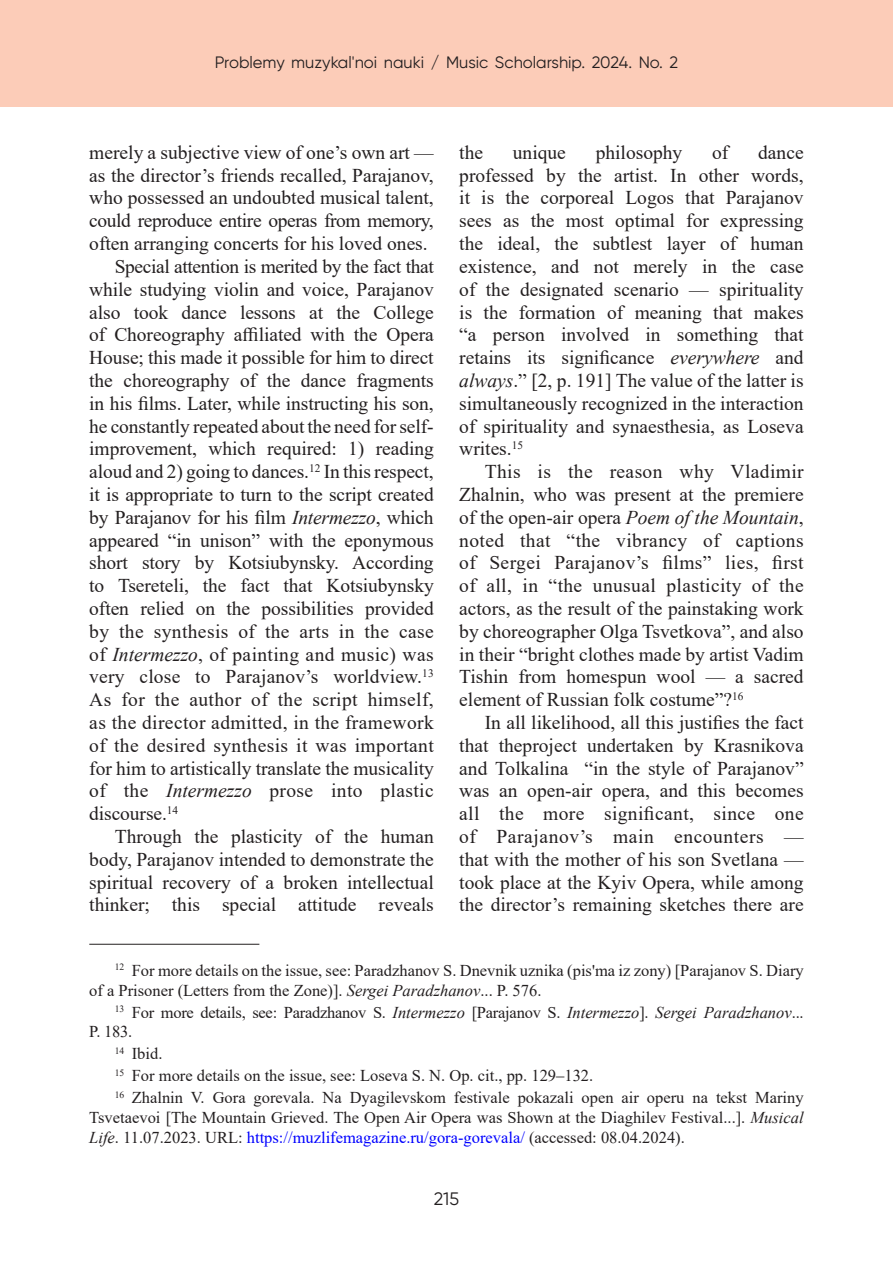
<style>
.page{position:relative;width:893px;height:1263px;background:#fff}
.page>*{position:absolute;margin:0;border:0;box-sizing:border-box;transform-origin:0 0}
.Текст{font:19.5px/22.8px "Times New Roman";color:#231f20;text-align:justify}
.t1{font:18px "Gilroy";color:#231f20}
.Примечание{font:16.5px/19.8px "Times New Roman";color:#231f20}
.t2{font:16.5px "Gilroy";color:#231f20}
.s1{font-style:italic}
.s2{color:#00f}
</style>
<div class="page">
<div style="left:0;top:0;width:893px;height:107px;background:#fcccb8"></div>
<hr style="left:89px;top:944px;width:170px;height:1px;background:#231f20">
<p class="t2" style="left:215px;top:53px;width:465px">Problemy muzykal'noi nauki / Music Scholarship. 2024. No. 2</p>
<p class="Текст" style="left:89px;top:140px;width:346px">merely a subjective view of one’s own art — as the director’s friends recalled, Parajanov, who possessed an undoubted musical talent, could reproduce entire operas from memory, often arranging concerts for his loved ones.</p>
<p class="Текст" style="left:89px;top:254px;width:346px;text-indent:26px">Special attention is merited by the fact that while studying violin and voice, Parajanov also took dance lessons at the College of Choreography affiliated with the Opera House; this made it possible for him to direct the choreography of the dance fragments in his films. Later, while instructing his son, he constantly repeated about the need for self&shy;improvement, which required: 1) reading aloud and 2) going to dances.<sup>12</sup> In this respect, it is appropriate to turn to the script created by Parajanov for his film <span class="s1">Intermezzo</span>, which appeared “in unison” with the eponymous short story by Kotsiubynsky. According to Tsereteli, the fact that Kotsiubynsky often relied on the possibilities provided by the synthesis of the arts in the case of <span class="s1">Intermezzo</span>, of painting and music) was very close to Parajanov’s worldview.<sup>13<br></sup>As for the author of the script himself, as the director admitted, in the framework of the desired synthesis it was important for him to artistically translate the musicality of the <span class="s1">Intermezzo</span> prose into plastic discourse.<sup>14</sup></p>
<p class="Текст" style="left:89px;top:824px;width:346px;text-indent:26px">Through the plasticity of the human body, Parajanov intended to demonstrate the spiritual recovery of a broken intellectual thinker; this special attitude reveals</p>
<p class="Текст" style="left:459px;top:140px;width:346px;text-indent:299px">dance professed by the artist. In other words, it is the corporeal Logos that Parajanov sees as the most optimal for expressing the ideal, the subtlest layer of human existence, and not merely in the case of the designated scenario — spirituality is the formation of meaning that makes “a person involved in something that retains its significance <span class="s1">everywhere</span> and <span class="s1">always</span>.” [2, p. 191] The value of the latter is simultaneously recognized in the interaction of spirituality and synaesthesia, as Loseva writes.<sup>15</sup></p>
<p class="Текст" style="left:459px;top:460px;width:346px;text-indent:26px">This is the reason why Vladimir Zhalnin, who was present at the premiere of the open-air opera <span class="s1">Poem of the Mountain</span>, noted that “the vibrancy of captions of Sergei Parajanov’s films” lies, first of all, in “the unusual plasticity of the actors, as the result of the painstaking work by choreographer Olga Tsvetkova”, and also in their “bright clothes made by artist Vadim Tishin from homespun wool — a sacred element of Russian folk costume”?<sup>16</sup></p>
<p class="Текст" style="left:459px;top:710px;width:346px;text-indent:26px">In all likelihood, all this justifies the fact that theproject undertaken by Krasnikova and Tolkalina “in the style of Parajanov” was an open-air opera, and this becomes all the more significant, since one of Parajanov’s main encounters — that with the mother of his son Svetlana — took place at the Kyiv Opera, while among the director’s remaining sketches there are</p>
<p class="Текст" style="left:459px;top:140px;width:25px">the</p>
<p class="Текст" style="left:513px;top:140px;width:55px">unique</p>
<p class="Текст" style="left:596px;top:140px;width:88px">philosophy</p>
<p class="Текст" style="left:712px;top:140px;width:18px">of</p>
<p class="Примечание" style="left:89px;top:960px;width:716px;text-indent:26px"><sup>12</sup> For more details on the issue, see: Paradzhanov S. Dnevnik uznika (pis'ma iz zony) [Parajanov S. Diary of a Prisoner (Letters from the Zone)]. <span class="s1">Sergei Paradzhanov</span>... P. 576.</p>
<p class="Примечание" style="left:89px;top:1001px;width:716px;text-indent:26px"><sup>13</sup> For more details, see: Paradzhanov S. <span class="s1">Intermezzo</span> [Parajanov S. <span class="s1">Intermezzo</span>]. <span class="s1">Sergei Paradzhanov</span>...<br>P. 183.</p>
<p class="Примечание" style="left:115px;top:1043px;width:49px"><sup>14</sup> Ibid.</p>
<p class="Примечание" style="left:115px;top:1065px;width:480px"><sup>15</sup> For more details on the issue, see: Loseva S. N. Op. cit., pp. 129‒132.</p>
<p class="Примечание" style="left:89px;top:1087px;width:716px;text-align:justify;text-indent:26px"><sup>16</sup> Zhalnin V. Gora gorevala. Na Dyagilevskom festivale pokazali open air operu na tekst Mariny Tsvetaevoi [The Mountain Grieved. The Open Air Opera was Shown at the Diaghilev Festival...]. <span class="s1">Musical Life</span>. 11.07.2023. URL: <span class="s2">https://muzlifemagazine.ru/gora-gorevala/</span> (accessed: 08.04.2024).</p>
<p class="t1" style="left:434px;top:1188px;width:27px">215</p>
</div>
